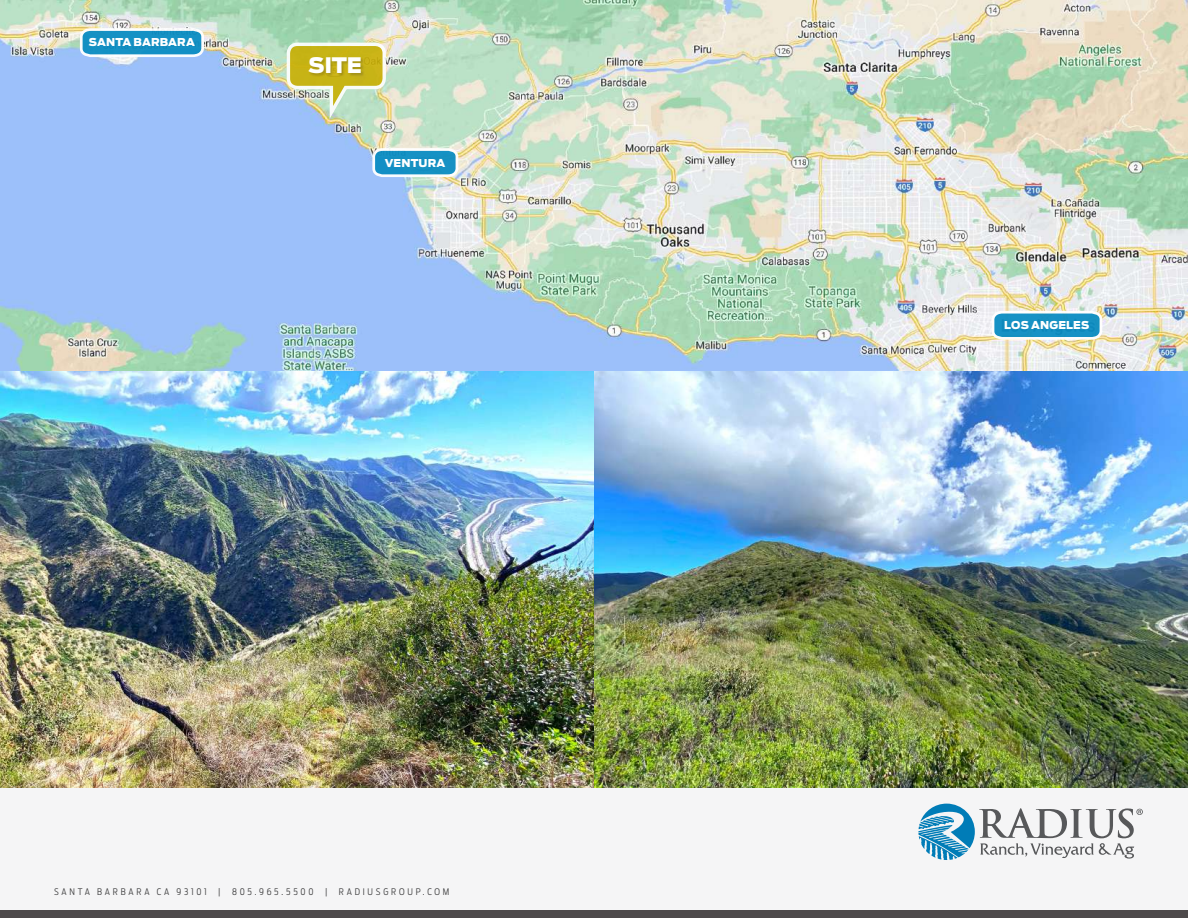
<style>
.page{position:relative;width:1188px;height:918px;background:#fff}
.page>*{position:absolute;margin:0;border:0;box-sizing:border-box;transform-origin:0 0}
.t1{font:900 21.15px "Antenna";color:#fff}
.t2{font:900 10.8px "Antenna";letter-spacing:.01em;color:#fff}
.t3{font:300 9px "Antenna Cond";letter-spacing:.31em;color:#3e3e3f}
</style>
<div class="page">
<div style="left:0;top:787px;width:1188px;height:131px;background:#f5f5f6"></div>
<svg style="left:918px;top:804px;width:225px;height:56px"></svg>
<div style="left:0;top:910px;width:1188px;height:8px;background:#4d494a"></div>
<img style="left:594px;top:370px;width:594px;height:417px">
<img style="left:0;top:370px;width:594px;height:417px">
<img style="left:0;top:0;width:1188px;height:370px">
<img style="left:285px;top:41px;width:103px;height:84px">
<div style="left:308px;top:57px;width:56px;height:20px;background:#231f20;opacity:.2"></div>
<svg style="left:990px;top:309px;width:114px;height:32px"></svg>
<svg style="left:79px;top:27px;width:126px;height:31px;background:#53abd0"></svg>
<svg style="left:371px;top:147px;width:89px;height:31px"></svg>
<p class="t2" style="left:89px;top:36px;width:107px">SANTA BARBARA</p>
<h1 class="t1" style="left:309px;top:53px;width:55px">SITE</h1>
<p class="t2" style="left:385px;top:156px;width:62px">VENTURA</p>
<p class="t3" style="left:54px;top:887px;width:154px">SANTA BARBARA CA 93101</p>
<p class="t3" style="left:218px;top:887px;width:4px">|</p>
<p class="t3" style="left:232px;top:887px;width:83px">805.965.5500</p>
<p class="t3" style="left:325px;top:887px;width:4px">|</p>
<p class="t3" style="left:339px;top:887px;width:112px">RADIUSGROUP.COM</p>
<p class="t2" style="left:1004px;top:318px;width:87px">LOS ANGELES</p>
</div>
